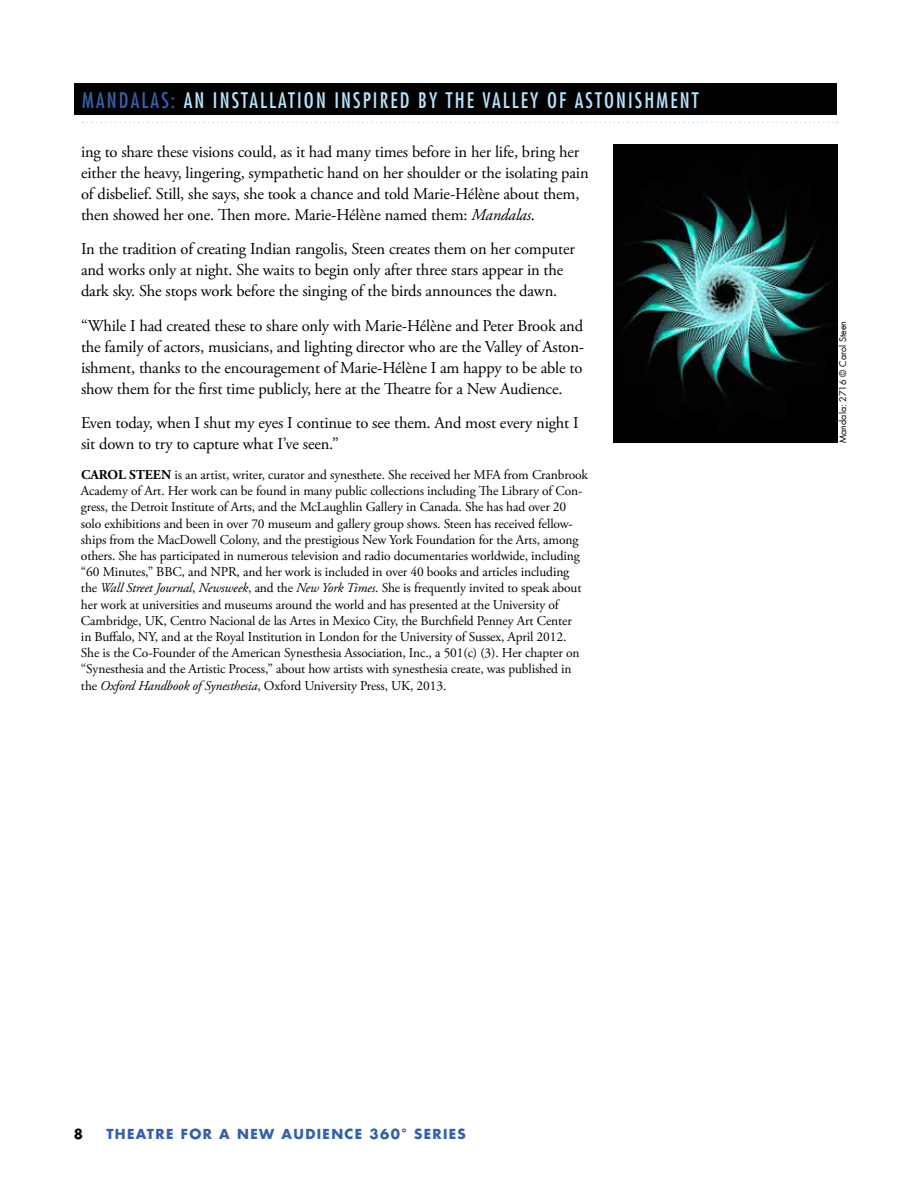
<style>
.page{position:relative;width:918px;height:1188px;background:#fff}
.page>*{position:absolute;margin:0;border:0;box-sizing:border-box;transform-origin:0 0}
.t1{font:condensed 21px "Futura LT";letter-spacing:.1em;color:#b7e2fa}
.t2{font:16.5px/21px "Adobe Garamond Pro";letter-spacing:-.01em;color:#000}
.t3{font:13.5px/16.2px "Adobe Garamond Pro";letter-spacing:-.01em;color:#000}
.t4{font:700 13.5px "Futura LT";letter-spacing:.1em;color:#3560a9}
.t5{font:700 13.5px "Futura LT";color:#000}
.t6{font:9px "Futura LT";color:#000}
.s1{color:#3560a9}
.s2{font-style:italic}
.s3{font-weight:700}
</style>
<div class="page">
<img style="left:614px;top:145px;width:223px;height:298px">
<div style="left:74px;top:84px;width:763px;height:31px;background:#000"></div>
<svg style="left:83px;top:122px;width:754px;height:1px"></svg>
<h1 class="t1" style="left:82px;top:88px;width:618px"><span class="s1">MANDALAS:</span> AN INSTALLATION INSPIRED BY THE VALLEY OF ASTONISHMENT</h1>
<p class="t2" style="left:81px;top:142px;width:509px">ing to share these visions could, as it had many times before in her life, bring her either the heavy, lingering, sympathetic hand on her shoulder or the isolating pain of disbelief. Still, she says, she took a chance and told Marie-Hélène about them, then showed her one. Then more. Marie-Hélène named them: <span class="s2">Mandalas</span>.</p>
<p class="t2" style="left:81px;top:239px;width:495px">In the tradition of creating Indian rangolis, Steen creates them on her computer and works only at night. She waits to begin only after three stars appear in the dark sky. She stops work before the singing of the birds announces the dawn.</p>
<p class="t2" style="left:81px;top:316px;width:505px;text-align:justify">“While I had created these to share only with Marie-Hélène and Peter Brook and the family of actors, musicians, and lighting director who are the Valley of Aston&shy;ishment, thanks to the encouragement of Marie-Hélène I am happy to be able to show them for the first time publicly, here at the Theatre for a New Audience.</p>
<p class="t2" style="left:81px;top:413px;width:499px">Even today, when I shut my eyes I continue to see them. And most every night I sit down to try to capture what I’ve seen.”</p>
<p class="t3" style="left:81px;top:467px;width:509px"><span class="s3">CAROL STEEN</span> is an artist, writer, curator and synesthete. She received her MFA from Cranbrook Academy of Art. Her work can be found in many public collections including The Library of Con&shy;gress, the Detroit Institute of Arts, and the McLaughlin Gallery in Canada. She has had over 20 solo exhibitions and been in over 70 museum and gallery group shows. Steen has received fellow&shy;ships from the MacDowell Colony, and the prestigious New York Foundation for the Arts, among others. She has participated in numerous television and radio documentaries worldwide, including “60 Minutes,” BBC, and NPR, and her work is included in over 40 books and articles including the <span class="s2">Wall Street Journal</span>, <span class="s2">Newsweek</span>, and the <span class="s2">New York Times</span>. She is frequently invited to speak about her work at universities and museums around the world and has presented at the University of Cambridge, UK, Centro Nacional de las Artes in Mexico City, the Burchfield Penney Art Center<br>in Buffalo, NY, and at the Royal Institution in London for the University of Sussex, April 2012.<br>She is the Co-Founder of the American Synesthesia Association, Inc., a 501(c) (3). Her chapter on “Synesthesia and the Artistic Process,” about how artists with synesthesia create, was published in the <span class="s2">Oxford Handbook of Synesthesia</span>, Oxford University Press, UK, 2013.</p>
<p class="t6" style="left:837px;top:443px;width:123px;rotate:-90deg">Mandala: 2716 © Carol Steen</p>
<p class="t5" style="left:74px;top:1125px;width:11px">8</p>
<p class="t4" style="left:106px;top:1125px;width:361px">THEATRE FOR A NEW AUDIENCE 360° SERIES</p>
</div>
